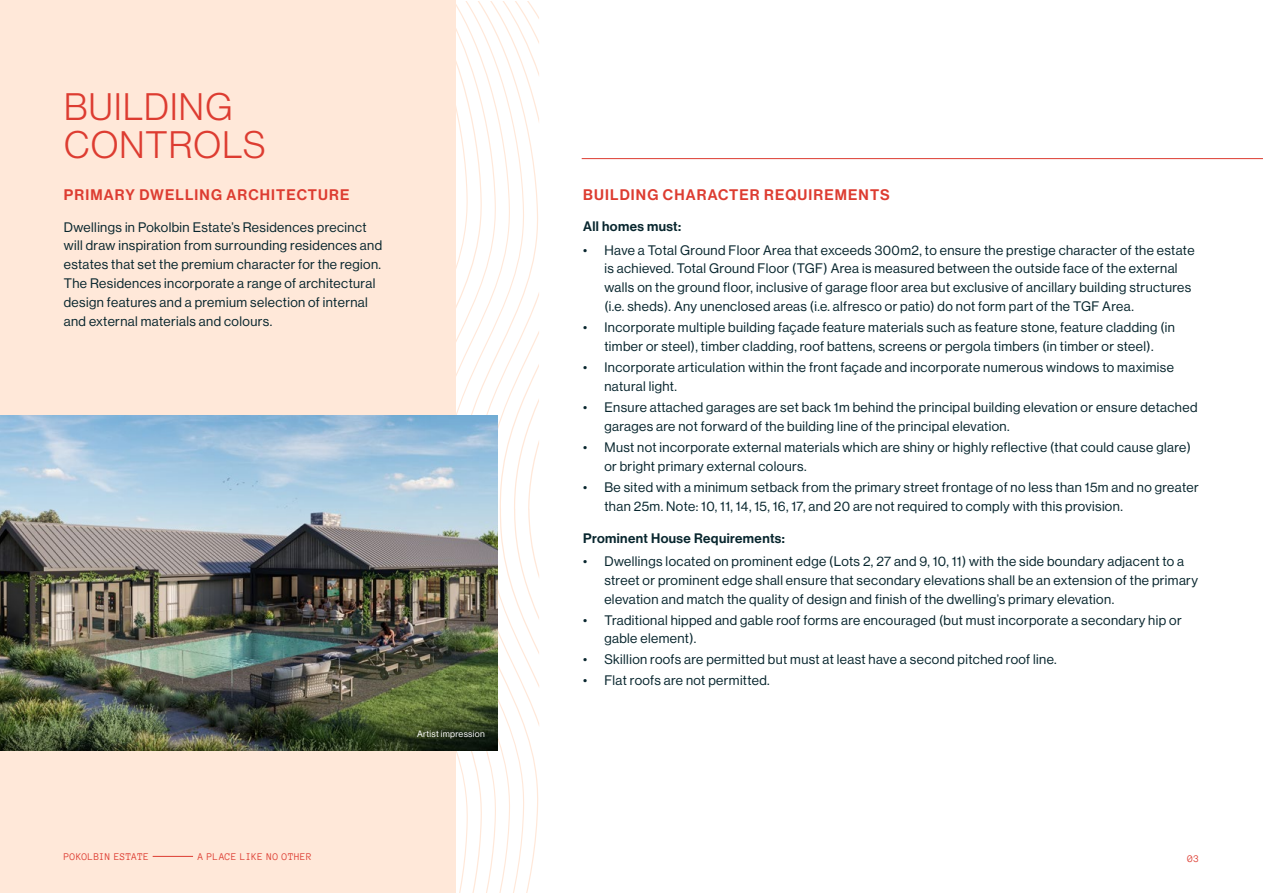
<style>
.page{position:relative;width:1263px;height:893px;background:#fff}
.page>*{position:absolute;margin:0;border:0;box-sizing:border-box;transform-origin:0 0}
.t1{font:37.5px/37.5px "N Haas Grotesk DS Pro 45 Lt";letter-spacing:.035em;color:#dd3c31}
.t2{font:15px "N Haas Grotesk DS Pro 65 Md";letter-spacing:.075em;color:#dd3c31}
.t3{font:13.5px/18.9px "N Haas Grotesk DS Pro 55 Rg";letter-spacing:.03em;color:#08262e}
.t4{font:13.5px "N Haas Grotesk DS Pro 65 Md";letter-spacing:.03em;color:#08262e}
.t5{font:10.5px "Anonymous Pro";letter-spacing:.02em;color:#dd3c31}
.t6{font:9px "N Haas Grotesk DS Pro 55 Rg";letter-spacing:.03em;color:#fff}
</style>
<div class="page">
<svg style="left:455px;top:1px;width:84px;height:892px"></svg>
<div style="left:0;top:0;width:455px;height:893px;background:#ffe8d9"></div>
<img style="left:0;top:415px;width:498px;height:335px">
<hr style="left:153px;top:856px;width:40px;height:1px;background:#dd3c31">
<hr style="left:582px;top:158px;width:681px;height:1px;background:#dd3c31">
<h1 class="t1" style="left:64px;top:88px;width:203px">BUILDING<br>CONTROLS</h1>
<p class="t2" style="left:64px;top:186px;width:287px">PRIMARY DWELLING ARCHITECTURE</p>
<p class="t3" style="left:64px;top:217px;width:320px">Dwellings in Pokolbin Estate’s Residences precinct will draw inspiration from surrounding residences and estates that set the premium character for the region.<br>The Residences incorporate a range of architectural design features and a premium selection of internal and external materials and colours.</p>
<p class="t5" style="left:64px;top:850px;width:87px">POKOLBIN ESTATE</p>
<p class="t5" style="left:198px;top:850px;width:115px">A PLACE LIKE NO OTHER</p>
<p class="t6" style="left:417px;top:729px;width:69px">Artist impression</p>
<p class="t2" style="left:583px;top:186px;width:308px">BUILDING CHARACTER REQUIREMENTS</p>
<p class="t4" style="left:583px;top:219px;width:100px">All homes must:</p>
<p class="t3" style="left:604px;top:240px;width:592px;text-indent:-21px">• Have a Total Ground Floor Area that exceeds 300m2, to ensure the prestige character of the estate is achieved. Total Ground Floor (TGF) Area is measured between the outside face of the external walls on the ground floor, inclusive of garage floor area but exclusive of ancillary building structures (i.e. sheds). Any unenclosed areas (i.e. alfresco or patio) do not form part of the TGF Area.</p>
<p class="t3" style="left:583px;top:318px;width:593px;text-align:center">• Incorporate multiple building façade feature materials such as feature stone, feature cladding (in timber or steel), timber cladding, roof battens, screens or pergola timbers (in timber or steel).</p>
<p class="t3" style="left:604px;top:358px;width:571px;text-indent:-21px">• Incorporate articulation within the front façade and incorporate numerous windows to maximise natural light.</p>
<p class="t3" style="left:604px;top:398px;width:595px;text-indent:-21px">• Ensure attached garages are set back 1m behind the principal building elevation or ensure detached garages are not forward of the building line of the principal elevation.</p>
<p class="t3" style="left:604px;top:438px;width:588px;text-indent:-21px">• Must not incorporate external materials which are shiny or highly reflective (that could cause glare) or bright primary external colours.</p>
<p class="t3" style="left:604px;top:478px;width:596px;text-indent:-21px">• Be sited with a minimum setback from the primary street frontage of no less than 15m and no greater than 25m. Note: 10, 11, 14, 15, 16, 17, and 20 are not required to comply with this provision.</p>
<p class="t4" style="left:583px;top:530px;width:203px">Prominent House Requirements:</p>
<p class="t3" style="left:604px;top:552px;width:595px;text-indent:-21px">• Dwellings located on prominent edge (Lots 2, 27 and 9, 10, 11) with the side boundary adjacent to a street or prominent edge shall ensure that secondary elevations shall be an extension of the primary elevation and match the quality of design and finish of the dwelling’s primary elevation.</p>
<p class="t3" style="left:604px;top:610px;width:579px;text-indent:-21px">• Traditional hipped and gable roof forms are encouraged (but must incorporate a secondary hip or gable element).</p>
<p class="t3" style="left:583px;top:650px;width:475px">• Skillion roofs are permitted but must at least have a second pitched roof line.</p>
<p class="t3" style="left:583px;top:671px;width:188px">• Flat roofs are not permitted.</p>
<p class="t5" style="left:1187px;top:853px;width:13px">03</p>
</div>
